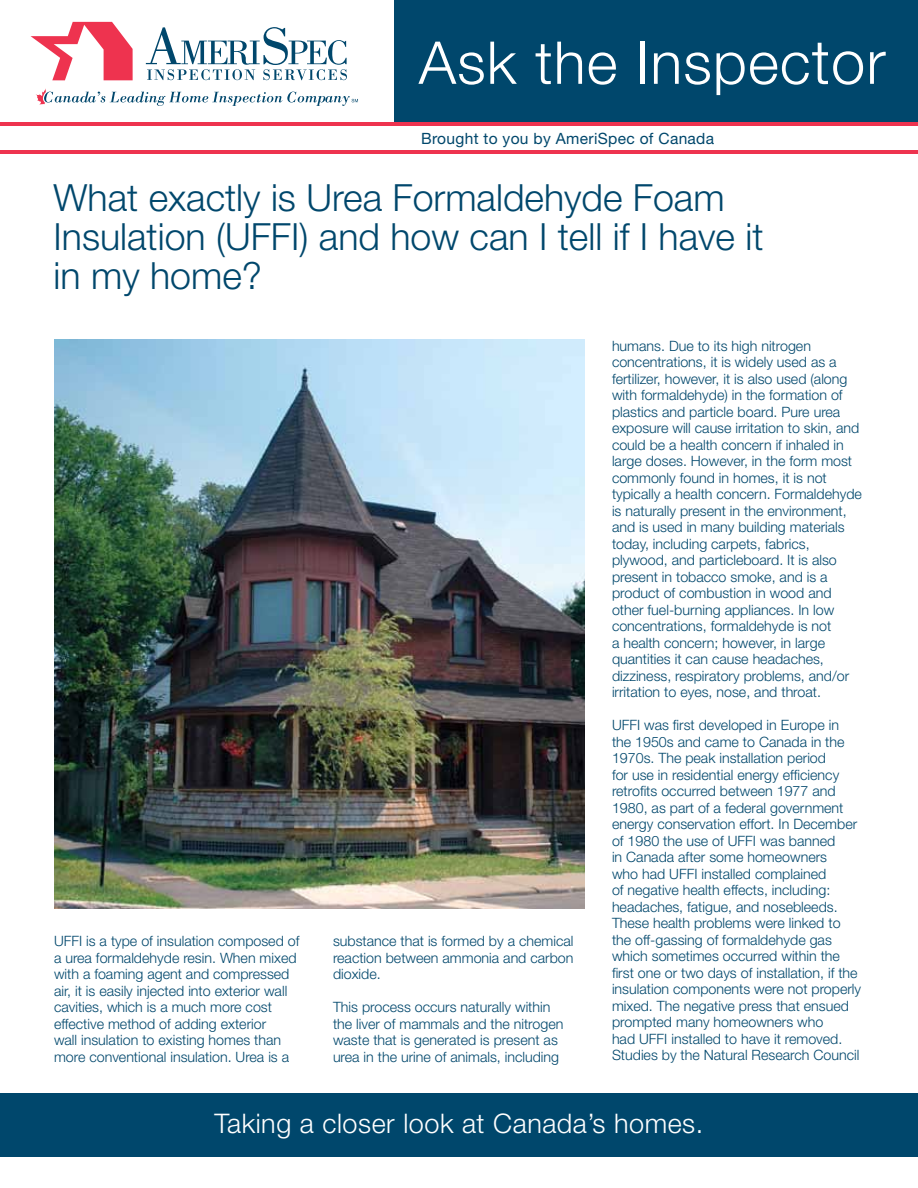
<style>
.page{position:relative;width:918px;height:1188px;background:#fff}
.page>*{position:absolute;margin:0;border:0;box-sizing:border-box;transform-origin:0 0}
.t1{font:300 59.1px "Helvetica Neue";letter-spacing:.02em;color:#fff}
.t2{font:300 37.5px/39px "Helvetica Neue";color:#00476c}
.t3{font:300 27px "Helvetica Neue";letter-spacing:.02em;color:#fff}
.t4{font:15.6px "Helvetica Neue";letter-spacing:.02em;color:#00476c}
.t5{font:300 14.25px/16.5px "Helvetica Neue";color:#00476c}
.s1{font-size:61.2px}
</style>
<div class="page">
<div style="left:394px;top:0;width:524px;height:124px;background:#00476c"></div>
<svg style="left:31px;top:22px;width:102px;height:58px"></svg>
<svg style="left:146px;top:27px;width:201px;height:53px"></svg>
<svg style="left:36px;top:88px;width:322px;height:18px"></svg>
<hr style="left:0;top:123px;width:918px;height:3px;background:#ee334f">
<hr style="left:0;top:150px;width:918px;height:3px;background:#ee334f">
<div style="left:0;top:1093px;width:918px;height:63px;background:#00476c"></div>
<img style="left:54px;top:340px;width:531px;height:568px">
<h1 class="t1" style="left:419px;top:27px;width:468px">Ask the Inspec<span class="s1">tor</span></h1>
<p class="t4" style="left:421px;top:129px;width:295px">Brought to you by AmeriSpec of Canada</p>
<h2 class="t2" style="left:54px;top:177px;width:711px">What exactly is Urea Formaldehyde Foam<br>Insulation (UFFI) and how can I tell if I have it in my home?</h2>
<p class="t5" style="left:54px;top:933px;width:247px">UFFI is a type of insulation composed of a urea formaldehyde resin. When mixed with a foaming agent and compressed air, it is easily injected into exterior wall cavities, which is a much more cost effective method of adding exterior<br>wall insulation to existing homes than more conventional insulation. Urea is a</p>
<p class="t5" style="left:333px;top:933px;width:242px;text-align:justify">substance that is formed by a chemical reaction between ammonia and carbon dioxide.</p>
<p class="t5" style="left:333px;top:999px;width:232px">This process occurs naturally within the liver of mammals and the nitrogen waste that is generated is present as urea in the urine of animals, including</p>
<p class="t5" style="left:612px;top:337px;width:251px">humans. Due to its high nitrogen concentrations, it is widely used as a fertilizer, however, it is also used (along with formaldehyde) in the formation of plastics and particle board. Pure urea exposure will cause irritation to skin, and could be a health concern if inhaled in large doses. However, in the form most commonly found in homes, it is not typically a health concern. Formaldehyde is naturally present in the environment, and is used in many building materials today, including carpets, fabrics, plywood, and particleboard. It is also present in tobacco smoke, and is a product of combustion in wood and other fuel-burning appliances. In low concentrations, formaldehyde is not<br>a health concern; however, in large quantities it can cause headaches, dizziness, respiratory problems, and/or irritation to eyes, nose, and throat.</p>
<p class="t5" style="left:612px;top:717px;width:251px">UFFI was first developed in Europe in the 1950s and came to Canada in the 1970s. The peak installation period<br>for use in residential energy efficiency retrofits occurred between 1977 and 1980, as part of a federal government energy conservation effort. In December of 1980 the use of UFFI was banned<br>in Canada after some homeowners<br>who had UFFI installed complained<br>of negative health effects, including: headaches, fatigue, and nosebleeds.<br>These health problems were linked to the off-gassing of formaldehyde gas which sometimes occurred within the first one or two days of installation, if the insulation components were not properly mixed. The negative press that ensued prompted many homeowners who<br>had UFFI installed to have it removed.<br>Studies by the Natural Research Council</p>
<h3 class="t3" style="left:215px;top:1107px;width:490px">Taking a closer look at Canada’s homes.</h3>
</div>
